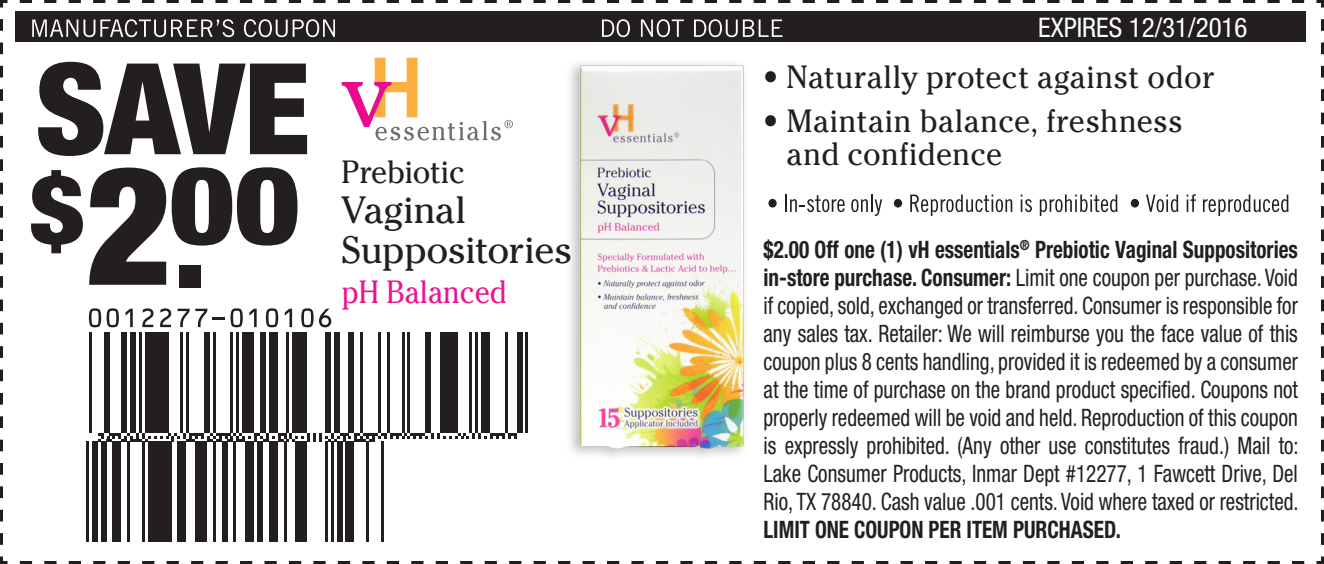
<style>
.page{position:relative;width:1324px;height:564px;background:#fff}
.page>*{position:absolute;margin:0;border:0;box-sizing:border-box;transform-origin:0 0}
.t1{font:900 condensed 165.2px "Helvetica Neue LT Std";color:#231f20}
.t2{font:37.6px/40px "Cheltenham";letter-spacing:-.015em;color:#231f20}
.t3{font:32px/32px "Cheltenham";letter-spacing:.01em;color:#231f20;scale:.95 1}
.t4{font:32px "Cheltenham";color:#ed138f;scale:.9 1}
.t5{font:32px "Cheltenham";letter-spacing:-.01em;color:#231f20;scale:.95 1}
.t6{font:condensed 27.2px "Helvetica Neue LT Std";color:#fff}
.t7{font:condensed 24px/28px "Helvetica Neue LT Std";color:#231f20;text-align:justify;scale:.88 1}
.t8{font:700 condensed 24px "Helvetica Neue LT Std";color:#231f20;scale:.88 1}
.s1{font-weight:700}
</style>
<div class="page">
<div style="left:15px;top:11px;width:1290px;height:31px;background:#231f20"></div>
<svg style="left:341px;top:58px;width:172px;height:82px"></svg>
<svg style="left:32px;top:19px;width:202px;height:18px"></svg>
<svg style="left:244px;top:19px;width:91px;height:18px"></svg>
<svg style="left:602px;top:19px;width:27px;height:18px"></svg>
<svg style="left:640px;top:19px;width:43px;height:18px"></svg>
<svg style="left:694px;top:19px;width:88px;height:18px"></svg>
<div style="left:768px;top:199px;width:8px;height:8px;background:#231f20;border-radius:50%"></div>
<svg style="left:785px;top:194px;width:35px;height:18px"></svg>
<svg style="left:822px;top:199px;width:7px;height:13px"></svg>
<svg style="left:831px;top:199px;width:13px;height:13px"></svg>
<svg style="left:851px;top:199px;width:7px;height:13px"></svg>
<svg style="left:861px;top:194px;width:20px;height:22px"></svg>
<div style="left:893px;top:199px;width:8px;height:8px;background:#231f20;border-radius:50%"></div>
<svg style="left:910px;top:194px;width:35px;height:22px"></svg>
<svg style="left:946px;top:199px;width:7px;height:13px"></svg>
<svg style="left:955px;top:194px;width:38px;height:18px"></svg>
<svg style="left:995px;top:199px;width:7px;height:13px"></svg>
<svg style="left:1005px;top:199px;width:7px;height:13px"></svg>
<svg style="left:1020px;top:194px;width:11px;height:18px"></svg>
<svg style="left:1039px;top:199px;width:15px;height:17px"></svg>
<svg style="left:1055px;top:199px;width:7px;height:13px"></svg>
<svg style="left:1065px;top:194px;width:52px;height:18px"></svg>
<div style="left:1130px;top:199px;width:8px;height:8px;background:#231f20;border-radius:50%"></div>
<svg style="left:1146px;top:194px;width:9px;height:18px"></svg>
<svg style="left:1156px;top:199px;width:7px;height:13px"></svg>
<svg style="left:1166px;top:194px;width:12px;height:18px"></svg>
<svg style="left:1186px;top:194px;width:9px;height:18px"></svg>
<svg style="left:1202px;top:199px;width:30px;height:17px"></svg>
<svg style="left:1233px;top:199px;width:7px;height:13px"></svg>
<svg style="left:1243px;top:194px;width:45px;height:18px"></svg>
<svg style="left:1267px;top:561px;width:36px;height:2px"></svg>
<svg style="left:0;top:556px;width:1254px;height:7px"></svg>
<svg style="left:0;top:509px;width:3px;height:35px"></svg>
<svg style="left:0;top:0;width:8px;height:497px"></svg>
<svg style="left:20px;top:0;width:37px;height:3px"></svg>
<svg style="left:69px;top:0;width:1254px;height:8px"></svg>
<svg style="left:1321px;top:19px;width:2px;height:36px"></svg>
<svg style="left:1316px;top:66px;width:7px;height:497px"></svg>
<svg style="left:38px;top:62px;width:269px;height:94px"></svg>
<svg style="left:31px;top:170px;width:52px;height:83px"></svg>
<div style="left:179px;top:265px;width:22px;height:22px;background:#231f20"></div>
<svg style="left:172px;top:167px;width:125px;height:78px"></svg>
<img style="left:570px;top:63px;width:174px;height:394px">
<hr style="left:89px;top:332px;width:3px;height:100px;background:#231f20">
<div style="left:104px;top:332px;width:5px;height:100px;background:#231f20"></div>
<div style="left:121px;top:332px;width:6px;height:100px;background:#231f20"></div>
<div style="left:130px;top:332px;width:6px;height:100px;background:#231f20"></div>
<hr style="left:139px;top:332px;width:3px;height:100px;background:#231f20">
<div style="left:145px;top:332px;width:23px;height:100px;background:#231f20"></div>
<hr style="left:180px;top:332px;width:3px;height:100px;background:#231f20">
<hr style="left:186px;top:332px;width:3px;height:100px;background:#231f20">
<div style="left:204px;top:332px;width:5px;height:100px;background:#231f20"></div>
<hr style="left:213px;top:332px;width:2px;height:100px;background:#231f20">
<hr style="left:230px;top:332px;width:3px;height:100px;background:#231f20">
<hr style="left:236px;top:332px;width:3px;height:100px;background:#231f20">
<div style="left:242px;top:332px;width:12px;height:100px;background:#231f20"></div>
<div style="left:260px;top:332px;width:5px;height:100px;background:#231f20"></div>
<div style="left:269px;top:332px;width:8px;height:100px;background:#231f20"></div>
<hr style="left:286px;top:332px;width:3px;height:100px;background:#231f20">
<div style="left:292px;top:332px;width:15px;height:100px;background:#231f20"></div>
<div style="left:325px;top:332px;width:5px;height:100px;background:#231f20"></div>
<div style="left:334px;top:332px;width:5px;height:100px;background:#231f20"></div>
<div style="left:348px;top:332px;width:6px;height:100px;background:#231f20"></div>
<hr style="left:360px;top:332px;width:3px;height:100px;background:#231f20">
<hr style="left:378px;top:332px;width:2px;height:100px;background:#231f20">
<hr style="left:387px;top:332px;width:2px;height:100px;background:#231f20">
<hr style="left:401px;top:332px;width:3px;height:100px;background:#231f20">
<hr style="left:407px;top:332px;width:3px;height:100px;background:#231f20">
<div style="left:425px;top:332px;width:6px;height:100px;background:#231f20"></div>
<div style="left:440px;top:332px;width:17px;height:100px;background:#231f20"></div>
<hr style="left:469px;top:332px;width:3px;height:100px;background:#231f20">
<hr style="left:475px;top:332px;width:3px;height:100px;background:#231f20">
<div style="left:481px;top:332px;width:9px;height:100px;background:#231f20"></div>
<hr style="left:505px;top:332px;width:2px;height:100px;background:#231f20">
<div style="left:516px;top:332px;width:6px;height:100px;background:#231f20"></div>
<hr style="left:525px;top:332px;width:3px;height:100px;background:#231f20">
<svg style="left:98px;top:432px;width:418px;height:9px"></svg>
<hr style="left:86px;top:441px;width:3px;height:100px;background:#231f20">
<div style="left:92px;top:441px;width:5px;height:100px;background:#231f20"></div>
<div style="left:101px;top:441px;width:5px;height:100px;background:#231f20"></div>
<div style="left:113px;top:441px;width:8px;height:100px;background:#231f20"></div>
<hr style="left:127px;top:441px;width:3px;height:100px;background:#231f20">
<hr style="left:142px;top:441px;width:3px;height:100px;background:#231f20">
<div style="left:148px;top:441px;width:23px;height:100px;background:#231f20"></div>
<div style="left:177px;top:441px;width:9px;height:100px;background:#231f20"></div>
<div style="left:195px;top:441px;width:12px;height:100px;background:#231f20"></div>
<hr style="left:213px;top:441px;width:2px;height:100px;background:#231f20">
<div style="left:222px;top:441px;width:5px;height:100px;background:#231f20"></div>
<hr style="left:233px;top:441px;width:3px;height:100px;background:#231f20">
<div style="left:245px;top:441px;width:9px;height:100px;background:#231f20"></div>
<div style="left:257px;top:441px;width:6px;height:100px;background:#231f20"></div>
<div style="left:269px;top:441px;width:8px;height:100px;background:#231f20"></div>
<hr style="left:284px;top:441px;width:2px;height:100px;background:#231f20">
<div style="left:295px;top:441px;width:12px;height:100px;background:#231f20"></div>
<hr style="left:325px;top:441px;width:2px;height:100px;background:#231f20">
<hr style="left:331px;top:441px;width:2px;height:100px;background:#231f20">
<div style="left:337px;top:441px;width:5px;height:100px;background:#231f20"></div>
<div style="left:345px;top:441px;width:9px;height:100px;background:#231f20"></div>
<hr style="left:366px;top:441px;width:3px;height:100px;background:#231f20">
<hr style="left:381px;top:441px;width:2px;height:100px;background:#231f20">
<svg style="left:89px;top:308px;width:12px;height:19px"></svg>
<svg style="left:107px;top:308px;width:12px;height:19px"></svg>
<svg style="left:125px;top:308px;width:8px;height:19px"></svg>
<svg style="left:142px;top:308px;width:11px;height:19px"></svg>
<svg style="left:160px;top:308px;width:11px;height:19px"></svg>
<svg style="left:177px;top:308px;width:66px;height:19px"></svg>
<svg style="left:249px;top:308px;width:8px;height:19px"></svg>
<svg style="left:266px;top:308px;width:12px;height:19px"></svg>
<svg style="left:285px;top:308px;width:7px;height:19px"></svg>
<svg style="left:301px;top:308px;width:12px;height:19px"></svg>
<svg style="left:319px;top:308px;width:12px;height:19px"></svg>
<h1 class="t1" style="left:86px;top:124px;width:87px">2</h1>
<h3 class="t5" style="left:341px;top:153px;width:131px">Prebiotic</h3>
<h2 class="t2" style="left:341px;top:190px;width:232px">Vaginal<br>Suppositories</h2>
<h3 class="t4" style="left:341px;top:273px;width:185px">pH Balanced</h3>
<p class="t6" style="left:1038px;top:12px;width:211px">EXPIRES 12/31/2016</p>
<h3 class="t3" style="left:762px;top:61px;width:477px">• Naturally protect against odor</h3>
<h3 class="t3" style="left:786px;top:105px;width:419px;text-indent:-24px">• Maintain balance, freshness and confidence</h3>
<p class="t7" style="left:763px;top:235px;width:609px"><span class="s1">$2.00 Off one (1) vH essentials</span><sup>®</sup> <span class="s1">Prebiotic Vaginal Suppositories in-store purchase. Consumer:</span> Limit one coupon per purchase. Void if copied, sold, exchanged or transferred. Consumer is responsible for any sales tax. Retailer: We will reimburse you the face value of this coupon plus 8 cents handling, provided it is redeemed by a consumer at the time of purchase on the brand product specified. Coupons not properly redeemed will be void and held. Reproduction of this coupon is expressly prohibited. (Any other use constitutes fraud.) Mail to:<br>Lake Consumer Products, Inmar Dept #12277, 1 Fawcett Drive, Del Rio, TX 78840. Cash value .001 cents. Void where taxed or restricted.</p>
<p class="t8" style="left:763px;top:514px;width:407px">LIMIT ONE COUPON PER ITEM PURCHASED.</p>
</div>
